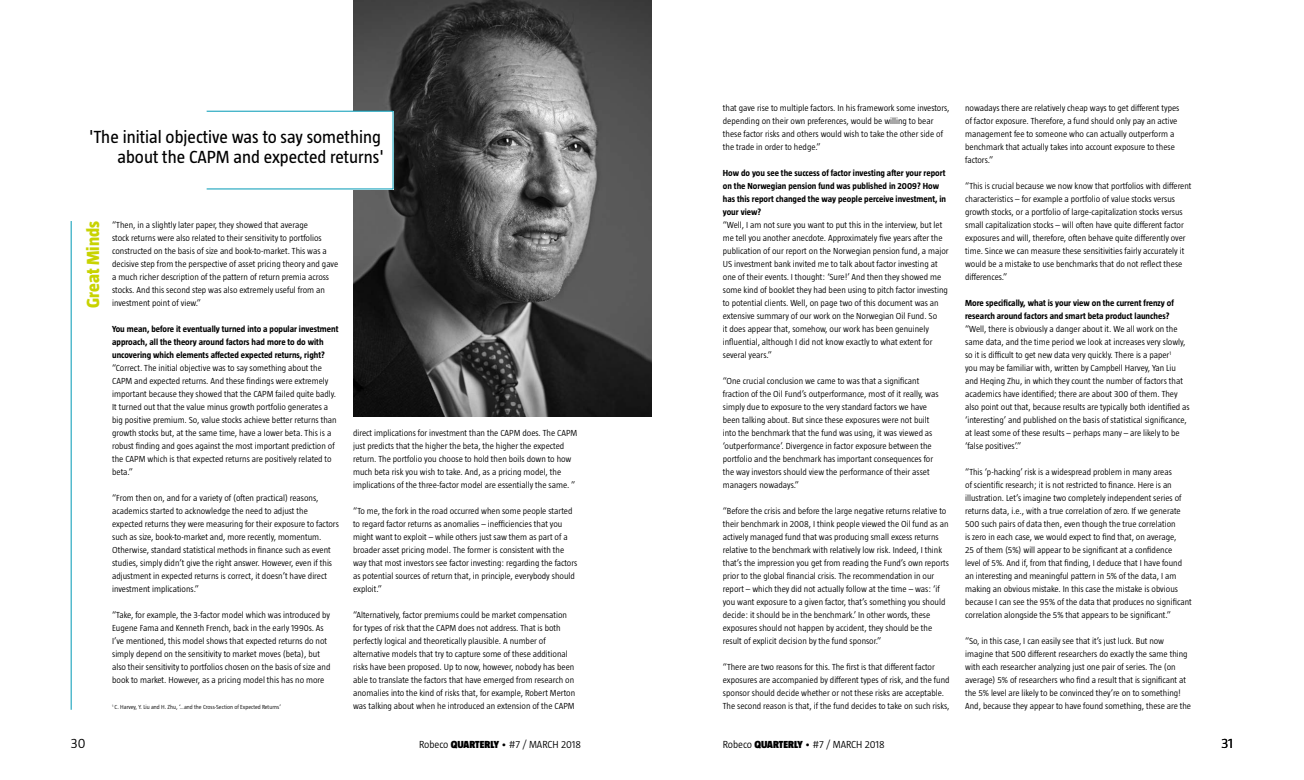
<style>
.page{position:relative;width:1304px;height:780px;background:#fff}
.page>*{position:absolute;margin:0;border:0;box-sizing:border-box;transform-origin:0 0}
.Quote_nieuw_ZWART{font:18px/19.5px "Taz";color:#000;text-align:right}
.t1{font:800 18px "Taz";color:#c8d300}
.t2{font:300 14px "Taz";color:#000}
.t3{font:300 10.5px "Taz";color:#000}
.plat{font:300 9px/13px "Taz";color:#000}
.vraag{font:700 9px/13px "Taz";color:#000}
.voetnoten{font:300 6px "Taz";color:#000}
.s1{font-weight:900}
</style>
<div class="page">
<img style="left:353px;top:0;width:299px;height:416px">
<hr style="left:71px;top:221px;width:1px;height:488px;background:#0099b5">
<div style="left:71px;top:111px;width:322px;height:78px;background:#fff"></div>
<hr style="left:207px;top:189px;width:186px;height:1px;background:#0099b5">
<hr style="left:393px;top:111px;width:1px;height:78px;background:#0099b5">
<hr style="left:207px;top:111px;width:186px;height:1px;background:#0099b5">
<p class="Quote_nieuw_ZWART" style="left:89px;top:128px;width:296px">'The initial objective was to say something about the CAPM and expected returns'</p>
<p class="t1" style="left:83px;top:308px;width:88px;rotate:-90deg">Great Minds</p>
<p class="plat" style="left:112px;top:218px;width:228px">“Then, in a slightly later paper, they showed that average<br>stock returns were also related to their sensitivity to portfolios constructed on the basis of size and book-to-market. This was a decisive step from the perspective of asset pricing theory and gave a much richer description of the pattern of return premia across stocks. And this second step was also extremely useful from an investment point of view.”</p>
<p class="vraag" style="left:112px;top:322px;width:228px">You mean, before it eventually turned into a popular investment approach, all the theory around factors had more to do with uncovering which elements affected expected returns, right?</p>
<p class="plat" style="left:112px;top:361px;width:226px">“Correct. The initial objective was to say something about the CAPM and expected returns. And these findings were extremely important because they showed that the CAPM failed quite badly.<br>It turned out that the value minus growth portfolio generates a big positive premium. So, value stocks achieve better returns than growth stocks but, at the same time, have a lower beta. This is a robust finding and goes against the most important prediction of the CAPM which is that expected returns are positively related to beta.”</p>
<p class="plat" style="left:112px;top:491px;width:228px">“From then on, and for a variety of (often practical) reasons, academics started to acknowledge the need to adjust the expected returns they were measuring for their exposure to factors such as size, book-to-market and, more recently, momentum.<br>Otherwise, standard statistical methods in finance such as event studies, simply didn’t give the right answer. However, even if this adjustment in expected returns is correct, it doesn’t have direct investment implications.”</p>
<p class="plat" style="left:112px;top:608px;width:220px">“Take, for example, the 3-factor model which was introduced by Eugene Fama and Kenneth French, back in the early 1990s. As I’ve mentioned, this model shows that expected returns do not simply depend on the sensitivity to market moves (beta), but also their sensitivity to portfolios chosen on the basis of size and book to market. However, as a pricing model this has no more</p>
<p class="voetnoten" style="left:112px;top:704px;width:170px"><sup>1</sup> C. Harvey, Y. Liu and H. Zhu, ‘…and the Cross-Section of Expected Returns’</p>
<p class="plat" style="left:353px;top:426px;width:226px">direct implications for investment than the CAPM does. The CAPM just predicts that the higher the beta, the higher the expected return. The portfolio you choose to hold then boils down to how much beta risk you wish to take. And, as a pricing model, the implications of the three-factor model are essentially the same. ”</p>
<p class="plat" style="left:353px;top:504px;width:226px">“To me, the fork in the road occurred when some people started to regard factor returns as anomalies – inefficiencies that you might want to exploit – while others just saw them as part of a broader asset pricing model. The former is consistent with the way that most investors see factor investing: regarding the factors as potential sources of return that, in principle, everybody should exploit.”</p>
<p class="plat" style="left:353px;top:608px;width:224px">“Alternatively, factor premiums could be market compensation for types of risk that the CAPM does not address. That is both perfectly logical and theoretically plausible. A number of alternative models that try to capture some of these additional risks have been proposed. Up to now, however, nobody has been able to translate the factors that have emerged from research on anomalies into the kind of risks that, for example, Robert Merton was talking about when he introduced an extension of the CAPM</p>
<p class="plat" style="left:723px;top:101px;width:228px">that gave rise to multiple factors. In his framework some investors, depending on their own preferences, would be willing to bear these factor risks and others would wish to take the other side of the trade in order to hedge.”</p>
<p class="vraag" style="left:723px;top:166px;width:225px">How do you see the success of factor investing after your report on the Norwegian pension fund was published in 2009? How has this report changed the way people perceive investment, in your view?</p>
<p class="plat" style="left:723px;top:218px;width:227px">“Well, I am not sure you want to put this in the interview, but let me tell you another anecdote. Approximately five years after the publication of our report on the Norwegian pension fund, a major US investment bank invited me to talk about factor investing at one of their events. I thought: ‘Sure!’ And then they showed me some kind of booklet they had been using to pitch factor investing to potential clients. Well, on page two of this document was an extensive summary of our work on the Norwegian Oil Fund. So<br>it does appear that, somehow, our work has been genuinely influential, although I did not know exactly to what extent for several years.”</p>
<p class="plat" style="left:723px;top:374px;width:217px">“One crucial conclusion we came to was that a significant fraction of the Oil Fund’s outperformance, most of it really, was simply due to exposure to the very standard factors we have been talking about. But since these exposures were not built into the benchmark that the fund was using, it was viewed as ‘outperformance’. Divergence in factor exposure between the portfolio and the benchmark has important consequences for the way investors should view the performance of their asset managers nowadays.”</p>
<p class="plat" style="left:723px;top:504px;width:228px">“Before the crisis and before the large negative returns relative to their benchmark in 2008, I think people viewed the Oil fund as an actively managed fund that was producing small excess returns relative to the benchmark with relatively low risk. Indeed, I think that’s the impression you get from reading the Fund’s own reports prior to the global financial crisis. The recommendation in our report – which they did not actually follow at the time – was: ‘if you want exposure to a given factor, that’s something you should decide: it should be in the benchmark.’ In other words, these exposures should not happen by accident, they should be the result of explicit decision by the fund sponsor.”</p>
<p class="plat" style="left:723px;top:660px;width:228px">“There are two reasons for this. The first is that different factor exposures are accompanied by different types of risk, and the fund sponsor should decide whether or not these risks are acceptable.<br>The second reason is that, if the fund decides to take on such risks,</p>
<h2 class="t2" style="left:71px;top:736px;width:16px">30</h2>
<p class="t3" style="left:419px;top:739px;width:163px">Robeco <span class="s1">QUARTERLY</span> • #7 / MARCH 2018</p>
<p class="t3" style="left:723px;top:739px;width:163px">Robeco <span class="s1">QUARTERLY</span> • #7 / MARCH 2018</p>
<p class="plat" style="left:965px;top:101px;width:216px">nowadays there are relatively cheap ways to get different types of factor exposure. Therefore, a fund should only pay an active management fee to someone who can actually outperform a benchmark that actually takes into account exposure to these factors.”</p>
<p class="plat" style="left:965px;top:179px;width:228px">“This is crucial because we now know that portfolios with different characteristics – for example a portfolio of value stocks versus growth stocks, or a portfolio of large-capitalization stocks versus small capitalization stocks – will often have quite different factor exposures and will, therefore, often behave quite differently over time. Since we can measure these sensitivities fairly accurately it would be a mistake to use benchmarks that do not reflect these differences.”</p>
<p class="vraag" style="left:965px;top:296px;width:210px">More specifically, what is your view on the current frenzy of research around factors and smart beta product launches?</p>
<p class="plat" style="left:965px;top:322px;width:222px">“Well, there is obviously a danger about it. We all work on the same data, and the time period we look at increases very slowly, so it is difficult to get new data very quickly. There is a paper<sup>1</sup></p>
<p class="plat" style="left:965px;top:361px;width:226px">you may be familiar with, written by Campbell Harvey, Yan Liu and Heqing Zhu, in which they count the number of factors that academics have identified; there are about 300 of them. They also point out that, because results are typically both identified as ‘interesting’ and published on the basis of statistical significance, at least some of these results – perhaps many – are likely to be ‘false positives’.”</p>
<p class="plat" style="left:965px;top:465px;width:228px">“This ‘p-hacking’ risk is a widespread problem in many areas<br>of scientific research; it is not restricted to finance. Here is an illustration. Let’s imagine two completely independent series of returns data, i.e., with a true correlation of zero. If we generate 500 such pairs of data then, even though the true correlation<br>is zero in each case, we would expect to find that, on average,<br>25 of them (5%) will appear to be significant at a confidence<br>level of 5%. And if, from that finding, I deduce that I have found an interesting and meaningful pattern in 5% of the data, I am making an obvious mistake. In this case the mistake is obvious because I can see the 95% of the data that produces no significant correlation alongside the 5% that appears to be significant.”</p>
<p class="plat" style="left:965px;top:634px;width:228px">“So, in this case, I can easily see that it’s just luck. But now imagine that 500 different researchers do exactly the same thing with each researcher analyzing just one pair of series. The (on average) 5% of researchers who find a result that is significant at the 5% level are likely to be convinced they’re on to something!<br>And, because they appear to have found something, these are the</p>
<p class="t2" style="left:1221px;top:736px;width:13px">31</p>
</div>
